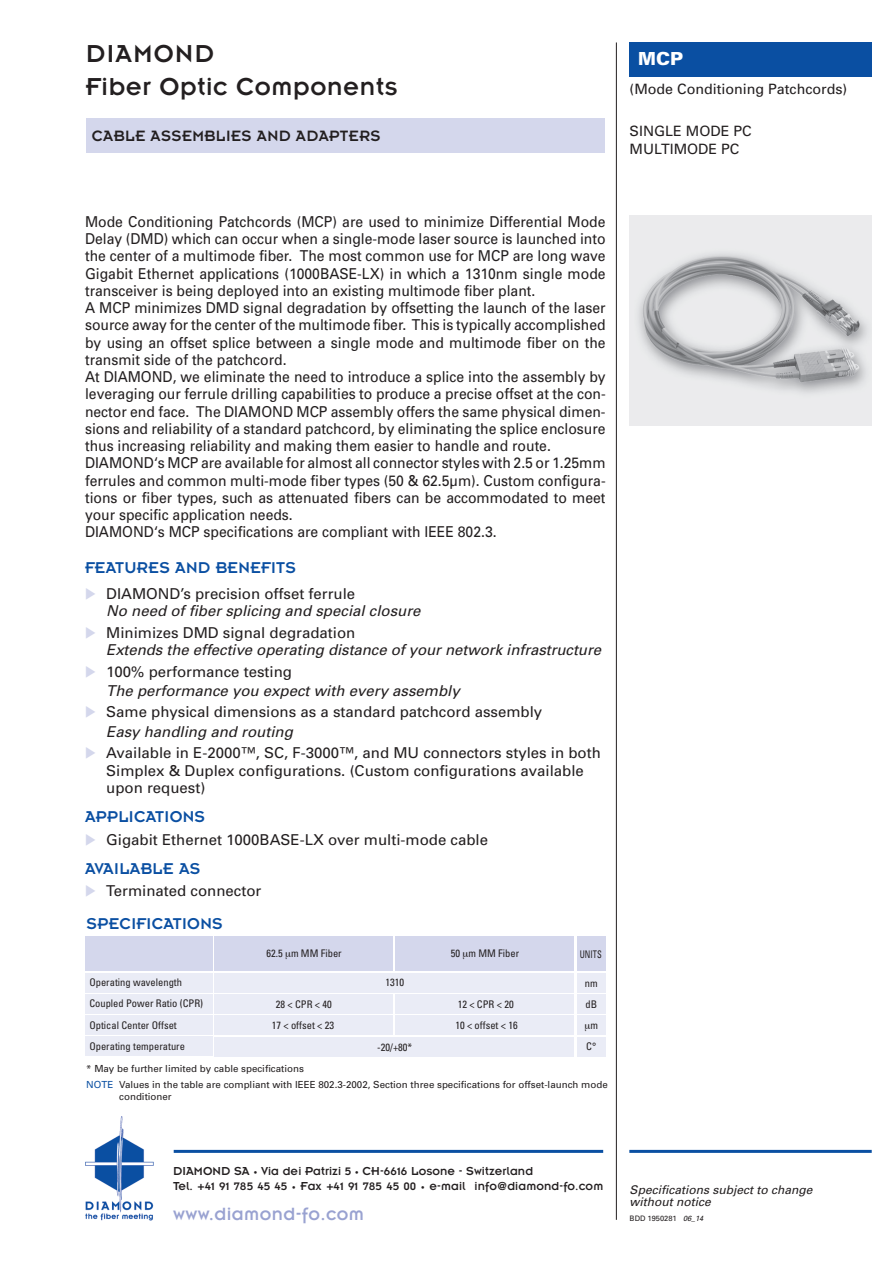
<style>
.page{position:relative;width:893px;height:1263px;background:#fff}
.page>*{position:absolute;margin:0;border:0;box-sizing:border-box;transform-origin:0 0}
.t1{font:27px/33px "Insignia";color:#231f20}
.t2{font:19.5px "Insignia";letter-spacing:.02em;color:#99a2d1}
.t3{font:900 18px "Univers";color:#fff}
.t4{font:17.25px "Insignia";letter-spacing:.02em;color:#0a4fa2}
.t5{font:16.5px "Insignia";color:#231f20}
.t6{font:15px/17.2px "Univers";color:#231f20;scale:.93 1}
.t7{font:15px/17.2px "Univers";color:#231f20}
.t8{font:italic 15px "Univers";color:#231f20}
.t9{font:14.25px/17.2px "Univers";color:#231f20}
.t10{font:12.75px/15.9px "Insignia";letter-spacing:.01em;color:#231f20}
.t11{font:italic 12px/12px "Univers";color:#231f20}
.t12{font:condensed 10.5px/21.1px "Univers";color:#231f20;text-align:center}
.t13{font:condensed 10.5px "Univers";color:#231f20;scale:.8 1}
.t14{font:9.75px/15.9px "Univers";color:#231f20}
.t15{font:7.5px "Univers";color:#231f20}
.s1{color:#0a4fa2}
.s2{font-size:8.25px}
.s3{font-size:12px}
.s4{font-style:italic}
</style>
<div class="page">
<div style="left:395px;top:973px;width:179px;height:20px;background:#eaecf6"></div>
<div style="left:395px;top:994px;width:179px;height:19px;background:#eaecf6"></div>
<div style="left:395px;top:1015px;width:179px;height:20px;background:#eaecf6"></div>
<div style="left:395px;top:1037px;width:179px;height:19px;background:#eaecf6"></div>
<div style="left:577px;top:973px;width:28px;height:19px;background:#eaecf6"></div>
<div style="left:577px;top:994px;width:28px;height:19px;background:#eaecf6"></div>
<div style="left:577px;top:1015px;width:28px;height:20px;background:#eaecf6"></div>
<div style="left:215px;top:973px;width:182px;height:19px;background:#eaecf6"></div>
<div style="left:215px;top:994px;width:178px;height:19px;background:#eaecf6"></div>
<div style="left:85px;top:1015px;width:128px;height:20px;background:#eaecf6"></div>
<div style="left:215px;top:1015px;width:178px;height:19px;background:#eaecf6"></div>
<div style="left:630px;top:42px;width:242px;height:34px;background:#0a4fa2"></div>
<div style="left:86px;top:119px;width:519px;height:34px;background:#d4d7ec"></div>
<hr style="left:616px;top:42px;width:1px;height:1178px;background:#231f20">
<hr style="left:174px;top:1150px;width:429px;height:3px;background:#0a4fa2">
<hr style="left:629px;top:1150px;width:243px;height:3px;background:#0a4fa2">
<div style="left:215px;top:937px;width:178px;height:34px;background:#d4d7ec"></div>
<div style="left:85px;top:937px;width:128px;height:34px;background:#d4d7ec"></div>
<div style="left:85px;top:973px;width:128px;height:19px;background:#eaecf6"></div>
<div style="left:395px;top:937px;width:179px;height:34px;background:#d4d7ec"></div>
<div style="left:577px;top:937px;width:28px;height:34px;background:#d4d7ec"></div>
<div style="left:85px;top:994px;width:128px;height:19px;background:#eaecf6"></div>
<div style="left:577px;top:1037px;width:28px;height:19px;background:#eaecf6"></div>
<img style="left:85px;top:1116px;width:68px;height:105px">
<img style="left:629px;top:216px;width:243px;height:210px">
<div style="left:85px;top:1037px;width:128px;height:19px;background:#eaecf6"></div>
<div style="left:215px;top:1037px;width:182px;height:19px;background:#eaecf6"></div>
<h1 class="t1" style="left:86px;top:37px;width:313px">DIAMOND<br>Fiber Optic Components</h1>
<p class="t5" style="left:92px;top:128px;width:12px">CABLE</p>
<p class="t5" style="left:151px;top:128px;width:12px">ASSE</p>
<p class="t5" style="left:193px;top:128px;width:23px">MBLIES</p>
<p class="t5" style="left:257px;top:128px;width:13px">AND</p>
<p class="t5" style="left:296px;top:128px;width:12px">ADAPTERS</p>
<p class="t3" style="left:638px;top:47px;width:46px">MCP</p>
<p class="t9" style="left:630px;top:80px;width:219px">(Mode Conditioning Patchcords)</p>
<p class="t9" style="left:630px;top:122px;width:123px">SINGLE MODE PC<br>MULTIMODE PC</p>
<p class="t6" style="left:85px;top:213px;width:561px">Mode Conditioning Patchcords (MCP) are used to minimize Differential Mode Delay (DMD) which can occur when a single-mode laser source is launched into the center of a multimode fiber. The most common use for MCP are long wave Gigabit Ethernet applications (1000BASE-LX) in which a 1310nm single mode transceiver is being deployed into an existing multimode fiber plant.<br>A MCP minimizes DMD signal degradation by offsetting the launch of the laser source away for the center of the multimode fiber. This is typically accomplished by using an offset splice between a single mode and multimode fiber on the transmit side of the patchcord.<br>At DIAMOND, we eliminate the need to introduce a splice into the assembly by leveraging our ferrule drilling capabilities to produce a precise offset at the con&shy;nector end face. The DIAMOND MCP assembly offers the same physical dimen&shy;sions and reliability of a standard patchcord, by eliminating the splice enclosure thus increasing reliability and making them easier to handle and route.<br>DIAMOND‘s MCP are available for almost all connector styles with 2.5 or 1.25mm ferrules and common multi-mode fiber types (50 &amp; 62.5µm). Custom configura&shy;tions or fiber types, such as attenuated fibers can be accommodated to meet your specific application needs.<br>DIAMOND‘s MCP specifications are compliant with IEEE 802.3.</p>
<p class="t4" style="left:85px;top:559px;width:213px">Features and benefits</p>
<p class="t7" style="left:106px;top:585px;width:250px">DIAMOND’s precision offset ferrule</p>
<p class="t8" style="left:106px;top:601px;width:316px">No need of fiber splicing and special closure</p>
<p class="t7" style="left:106px;top:623px;width:251px">Minimizes DMD signal degradation</p>
<p class="t8" style="left:106px;top:640px;width:496px">Extends the effective operating distance of your network infrastructure</p>
<p class="t7" style="left:106px;top:662px;width:187px">100% performance testing</p>
<p class="t8" style="left:106px;top:681px;width:355px">The performance you expect with every assembly</p>
<p class="t7" style="left:106px;top:703px;width:437px">Same physical dimensions as a standard patchcord assembly</p>
<p class="t8" style="left:106px;top:722px;width:188px">Easy handling and routing</p>
<p class="t7" style="left:106px;top:744px;width:496px">Available in E-2000™, SC, F-3000™, and MU connectors styles in both<br>Simplex &amp; Duplex configurations. (Custom configurations available upon request)</p>
<p class="t4" style="left:85px;top:808px;width:122px">Applications</p>
<p class="t7" style="left:106px;top:831px;width:383px">Gigabit Ethernet 1000BASE-LX over multi-mode cable</p>
<p class="t4" style="left:85px;top:860px;width:30px">AVAILABLE</p>
<p class="t4" style="left:179px;top:860px;width:12px">AS</p>
<p class="t7" style="left:106px;top:882px;width:157px">Terminated connector</p>
<p class="t4" style="left:87px;top:915px;width:11px">SPECI</p>
<p class="t4" style="left:137px;top:915px;width:21px">FICATIONS</p>
<p class="t12" style="left:266px;top:942px;width:77px">62.5 m MM Fiber</p>
<p class="t12" style="left:451px;top:942px;width:70px">50 m MM Fiber</p>
<p class="t13" style="left:580px;top:947px;width:29px">UNITS</p>
<p class="t12" style="left:89px;top:972px;width:115px;text-align:left">Operating wavelength<br>Coupled Power Ratio (CPR)<br>Optical Center Offset<br>Operating temperature</p>
<p class="t12" style="left:385px;top:971px;width:20px">1310</p>
<p class="t12" style="left:276px;top:993px;width:57px">28 &lt; CPR &lt; 40</p>
<p class="t12" style="left:458px;top:993px;width:57px">12 &lt; CPR &lt; 20</p>
<p class="t12" style="left:272px;top:1014px;width:64px">17 &lt; offset &lt; 23</p>
<p class="t12" style="left:455px;top:1014px;width:64px">10 &lt; offset &lt; 16</p>
<p class="t12" style="left:377px;top:1036px;width:36px">-20/+80*</p>
<p class="t12" style="left:585px;top:972px;width:15px">nm dB m<br>C°</p>
<p class="t14" style="left:86px;top:1060px;width:523px">* May be further limited by cable specifications<br><span class="s1">NOTE</span> Values in the table are compliant with IEEE 802.3-2002, Section three specifications for offset-launch mode</p>
<p class="t14" style="left:119px;top:1088px;width:54px">conditioner</p>
<p class="t10" style="left:173px;top:1162px;width:432px;text-indent:61px">SA <span class="s2">•</span> Via dei Patrizi <span class="s3">5</span> <span class="s2">•</span> CH-<span class="s3">6616</span> Losone - Switzerland<br>Tel. <span class="s3">+41 91 785 45 45</span> <span class="s2">•</span> Fax <span class="s3">+41 91 785 45 00</span> <span class="s2">•</span> e-mail info@diamond-fo.com</p>
<h2 class="t2" style="left:173px;top:1204px;width:192px">www.diamond-fo.com</h2>
<p class="t10" style="left:173px;top:1162px;width:40px">DIAMOND</p>
<p class="t11" style="left:630px;top:1183px;width:184px">Specifications subject to change without notice</p>
<p class="t15" style="left:630px;top:1213px;width:75px">BDD 1950281 <span class="s4">06_14</span></p>
</div>
